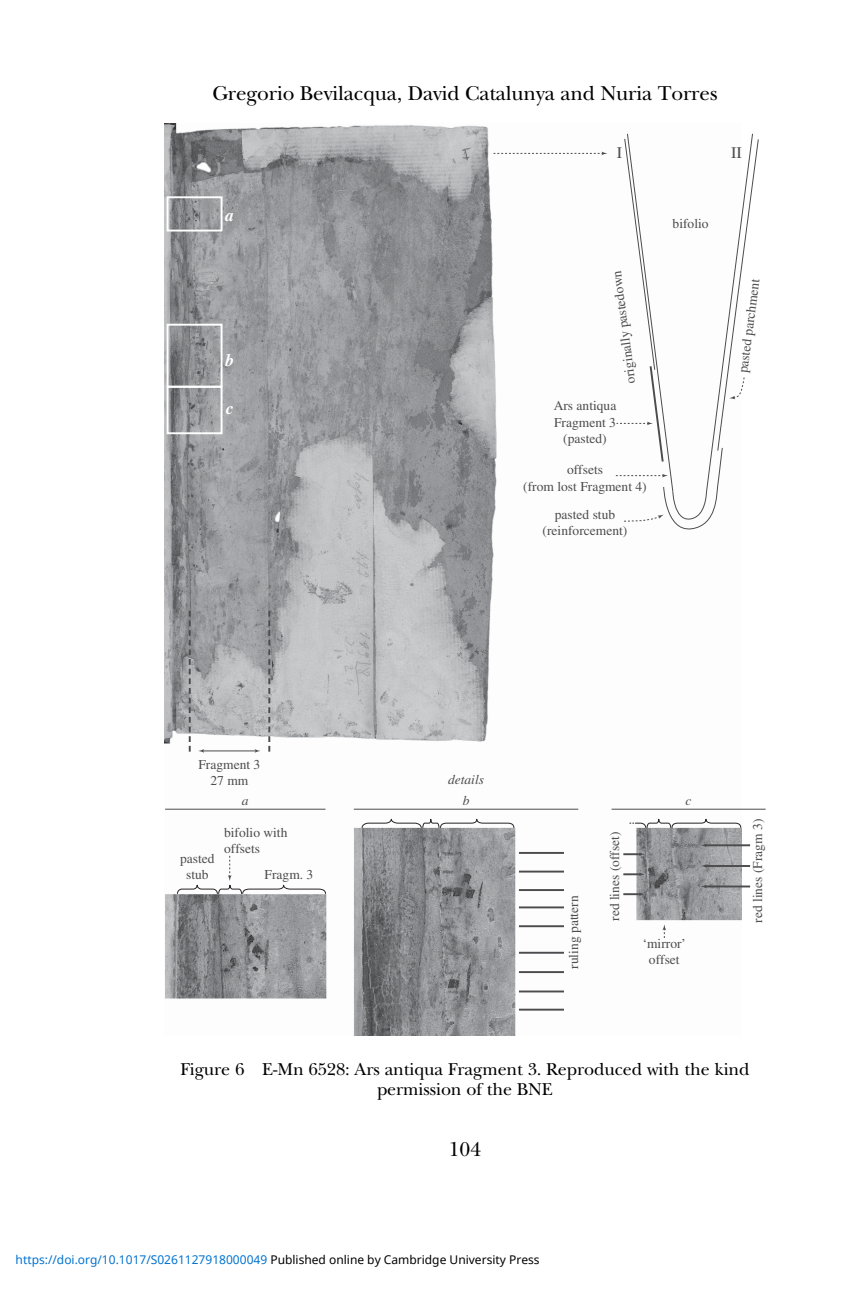
<style>
.page{position:relative;width:862px;height:1293px;background:#fff}
.page>*{position:absolute;margin:0;border:0;box-sizing:border-box;transform-origin:0 0}
.t1{font:21px "Adv OT6 af 9549 b";color:#000}
.t2{font:18px/20px "Adv OT6 af 9549 b";color:#000;text-align:center}
.t3{font:italic 700 17.4px "Times";color:#fff}
.t4{font:16.2px "Times";color:#4c4c4e}
.t5{font:13.4px/16.2px "Times";color:#4c4c4e;text-align:center}
.t6{font:italic 13.4px/21px "Times";color:#4c4c4e;text-align:center}
.t7{font:12px "Noto Sans";color:#0172cf}
.s1{color:#000}
</style>
<div class="page">
<img style="left:164px;top:124px;width:577px;height:911px">
<hr style="left:202px;top:750px;width:54px;height:1px;background:#4c4c4e">
<svg style="left:255px;top:749px;width:5px;height:3px"></svg>
<svg style="left:198px;top:749px;width:6px;height:3px"></svg>
<svg style="left:615px;top:133px;width:144px;height:399px"></svg>
<svg style="left:493px;top:152px;width:114px;height:3px"></svg>
<svg style="left:189px;top:611px;width:2px;height:142px"></svg>
<svg style="left:268px;top:611px;width:2px;height:142px"></svg>
<hr style="left:165px;top:809px;width:160px;height:1px;background:#4c4c4e">
<hr style="left:354px;top:809px;width:224px;height:1px;background:#4c4c4e">
<hr style="left:611px;top:809px;width:154px;height:1px;background:#4c4c4e">
<svg style="left:176px;top:854px;width:150px;height:40px"></svg>
<svg style="left:361px;top:818px;width:154px;height:10px"></svg>
<svg style="left:630px;top:818px;width:111px;height:10px"></svg>
<hr style="left:705px;top:844px;width:45px;height:2px;background:#4c4c4e">
<svg style="left:701px;top:843px;width:5px;height:4px"></svg>
<hr style="left:705px;top:865px;width:45px;height:2px;background:#4c4c4e">
<svg style="left:701px;top:864px;width:5px;height:4px"></svg>
<hr style="left:705px;top:885px;width:45px;height:2px;background:#4c4c4e">
<svg style="left:701px;top:884px;width:5px;height:4px"></svg>
<svg style="left:623px;top:852px;width:22px;height:4px"></svg>
<svg style="left:623px;top:872px;width:22px;height:4px"></svg>
<svg style="left:623px;top:892px;width:22px;height:4px"></svg>
<hr style="left:519px;top:852px;width:45px;height:2px;background:#4c4c4e">
<hr style="left:519px;top:870px;width:45px;height:2px;background:#4c4c4e">
<hr style="left:519px;top:889px;width:45px;height:2px;background:#4c4c4e">
<hr style="left:519px;top:906px;width:45px;height:2px;background:#4c4c4e">
<hr style="left:519px;top:925px;width:45px;height:2px;background:#4c4c4e">
<hr style="left:519px;top:951px;width:45px;height:2px;background:#4c4c4e">
<hr style="left:519px;top:971px;width:45px;height:2px;background:#4c4c4e">
<hr style="left:519px;top:990px;width:45px;height:2px;background:#4c4c4e">
<hr style="left:519px;top:1008px;width:45px;height:2px;background:#4c4c4e">
<svg style="left:662px;top:924px;width:4px;height:14px"></svg>
<div style="left:167px;top:196px;width:55px;height:35px;border:2px solid #fff"></div>
<div style="left:167px;top:324px;width:55px;height:64px;border:2px solid #fff"></div>
<div style="left:167px;top:386px;width:55px;height:48px;border:2px solid #fff"></div>
<h1 class="t1" style="left:212px;top:85px;width:506px">Gregorio Bevilacqua, David Catalunya and Nuria Torres</h1>
<p class="t4" style="left:617px;top:147px;width:7px">I</p>
<p class="t4" style="left:731px;top:146px;width:12px">II</p>
<p class="t3" style="left:225px;top:209px;width:10px">a</p>
<p class="t3" style="left:225px;top:354px;width:10px">b</p>
<p class="t3" style="left:226px;top:402px;width:9px">c</p>
<p class="t5" style="left:624px;top:384px;width:115px;rotate:-97deg">originally pastedown</p>
<p class="t5" style="left:554px;top:399px;width:64px">Ars antiqua<br>Fragment 3 (pasted)</p>
<p class="t5" style="left:523px;top:463px;width:125px">offsets<br>(from lost Fragment 4)</p>
<p class="t5" style="left:542px;top:508px;width:86px">pasted stub (reinforcement)</p>
<p class="t5" style="left:672px;top:217px;width:38px">bifolio</p>
<p class="t5" style="left:735px;top:372px;width:96px;rotate:-82deg">pasted parchment</p>
<p class="t5" style="left:198px;top:758px;width:63px">Fragment 3<br>27 mm</p>
<p class="t5" style="left:180px;top:851px;width:36px">pasted stub</p>
<p class="t6" style="left:242px;top:791px;width:8px">a</p>
<p class="t5" style="left:224px;top:825px;width:65px;text-align:left">bifolio with offsets</p>
<p class="t5" style="left:265px;top:867px;width:50px">Fragm. 3</p>
<p class="t6" style="left:448px;top:770px;width:38px">details b</p>
<p class="t5" style="left:567px;top:969px;width:75px;rotate:-90deg">ruling pattern</p>
<p class="t5" style="left:608px;top:921px;width:90px;rotate:-90deg">red lines (offset)</p>
<p class="t6" style="left:685px;top:791px;width:7px">c</p>
<p class="t5" style="left:642px;top:936px;width:45px">‘mirror’ offset</p>
<p class="t5" style="left:751px;top:923px;width:105px;rotate:-90deg">red lines (Fragm 3)</p>
<h2 class="t2" style="left:180px;top:1061px;width:570px">Figure 6 E-Mn 6528: Ars antiqua Fragment 3. Reproduced with the kind permission of the BNE</h2>
<h1 class="t1" style="left:449px;top:1141px;width:34px">104</h1>
<p class="t7" style="left:16px;top:1251px;width:525px">https://doi.org/10.1017/S0261127918000049 <span class="s1">Published online by Cambridge University Press</span></p>
</div>
